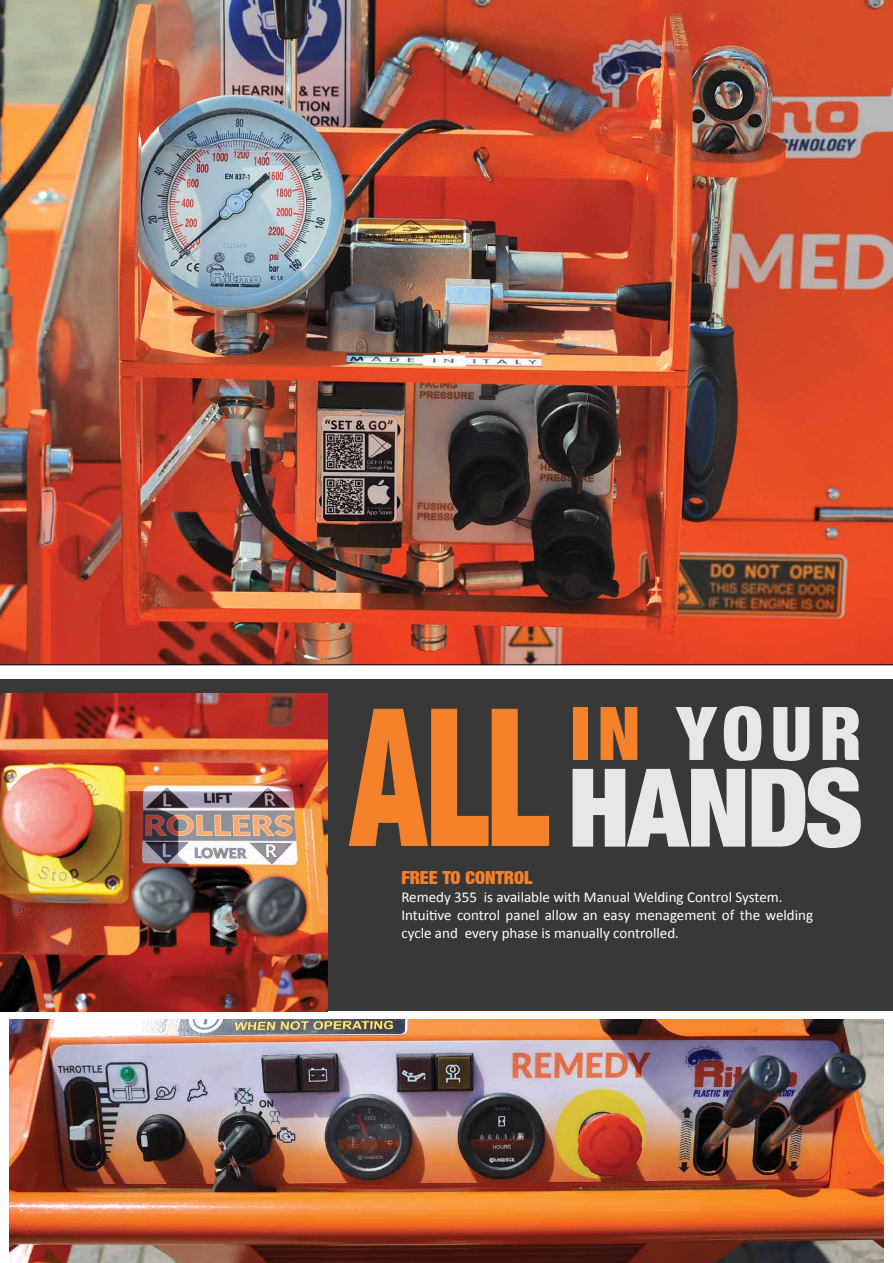
<style>
.page{position:relative;width:893px;height:1263px;background:#fff}
.page>*{position:absolute;margin:0;border:0;box-sizing:border-box;transform-origin:0 0}
.t1{font:108px "Basic Sans Heavy SF Bold";letter-spacing:-.02em;color:#e6e7e8}
.t2{font:73.5px "Basic Sans Heavy SF Bold";letter-spacing:.1em;color:#e6e7e8}
.t3{font:18px "Basic Sans Heavy SF Bold";color:#f5822b}
.t4{font:15px/18px "Calibri";color:#fff}
.s1{color:#f5822b}
.s2{font-size:190.5px;color:#f5822b}
</style>
<div class="page">
<div style="left:0;top:679px;width:893px;height:332px;background:#383839"></div>
<img style="left:0;top:0;width:893px;height:665px">
<img style="left:0;top:693px;width:328px;height:318px">
<img style="left:10px;top:1019px;width:873px;height:244px">
<h2 class="t2" style="left:570px;top:693px;width:292px"><span class="s1">IN</span> YOUR</h2>
<h1 class="t1" style="left:350px;top:748px;width:514px"><span class="s2">ALL</span> HANDS</h1>
<p class="t3" style="left:401px;top:867px;width:132px">FREE TO CONTROL</p>
<p class="t4" style="left:401px;top:887px;width:413px">Remedy 355 is available with Manual Welding Control System.<br>Intuitive control panel allow an easy menagement of the welding cycle and every phase is manually controlled.</p>
</div>
